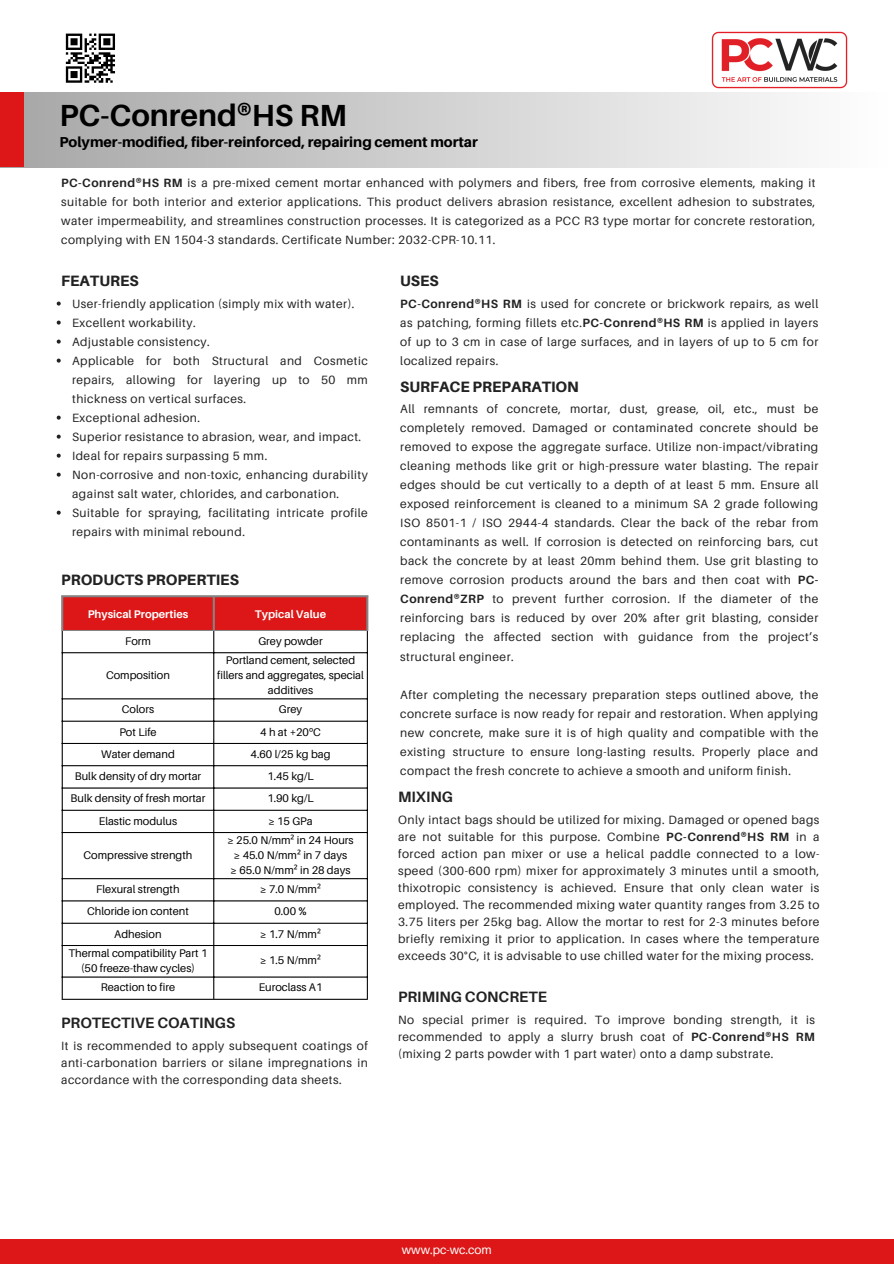
<style>
.page{position:relative;width:894px;height:1264px;background:#fff}
.page>*{position:absolute;margin:0;border:0;box-sizing:border-box;transform-origin:0 0}
.t1{font:700 30.6px "Aileron";color:#000}
.t2{font:800 15px "Aileron";color:#222}
.t3{font:700 15px "Aileron";color:#222}
.t4{font:800 14.4px "Aileron";color:#000}
.t5{font:12px/19px "Aileron";letter-spacing:.04em;color:#222;text-align:justify}
.t6{font:12px "Aileron";color:#fff}
.t7{font:11.1px/14.7px "Aileron";color:#000;text-align:center}
.t8{font:700 11.1px "Aileron";color:#fff}
.s1{font-weight:700}
.s2{font-family:"Noto Sans"}
</style>
<div class="page">
<div style="left:0;top:93px;width:887px;height:74px;background:linear-gradient(to right,#a6a6a6,#fefefe)"></div>
<div style="left:0;top:93px;width:24px;height:74px;background:#dd1717"></div>
<div style="left:63px;top:597px;width:303px;height:33px;background:#dd1717"></div>
<hr style="left:62px;top:631px;width:1px;height:367px;background:#000">
<hr style="left:213px;top:631px;width:1px;height:367px;background:#000">
<hr style="left:367px;top:631px;width:1px;height:367px;background:#000">
<hr style="left:62px;top:652px;width:306px;height:1px;background:#000">
<hr style="left:62px;top:698px;width:306px;height:1px;background:#000">
<hr style="left:62px;top:720px;width:306px;height:1px;background:#000">
<hr style="left:62px;top:743px;width:306px;height:1px;background:#000">
<hr style="left:62px;top:765px;width:306px;height:1px;background:#000">
<hr style="left:62px;top:787px;width:306px;height:1px;background:#000">
<hr style="left:62px;top:809px;width:306px;height:1px;background:#000">
<hr style="left:62px;top:832px;width:306px;height:1px;background:#000">
<hr style="left:62px;top:878px;width:306px;height:1px;background:#000">
<hr style="left:62px;top:900px;width:306px;height:1px;background:#000">
<hr style="left:62px;top:922px;width:306px;height:1px;background:#000">
<hr style="left:62px;top:945px;width:306px;height:1px;background:#000">
<hr style="left:62px;top:976px;width:306px;height:1px;background:#000">
<hr style="left:62px;top:998px;width:306px;height:1px;background:#000">
<hr style="left:63px;top:630px;width:303px;height:1px;background:#848484">
<hr style="left:61px;top:597px;width:2px;height:34px;background:#848484">
<hr style="left:213px;top:597px;width:2px;height:34px;background:#848484">
<hr style="left:366px;top:597px;width:2px;height:34px;background:#848484">
<hr style="left:61px;top:595px;width:307px;height:2px;background:#848484">
<div style="left:0;top:1238px;width:893px;height:25px;background:#dd1717"></div>
<img style="left:711px;top:31px;width:136px;height:58px">
<svg style="left:66px;top:34px;width:49px;height:49px"></svg>
<svg style="left:57px;top:301px;width:4px;height:4px"></svg>
<svg style="left:57px;top:320px;width:4px;height:4px"></svg>
<svg style="left:57px;top:339px;width:4px;height:4px"></svg>
<svg style="left:57px;top:358px;width:4px;height:4px"></svg>
<svg style="left:57px;top:415px;width:4px;height:4px"></svg>
<svg style="left:57px;top:434px;width:4px;height:4px"></svg>
<svg style="left:57px;top:453px;width:4px;height:4px"></svg>
<svg style="left:57px;top:472px;width:4px;height:4px"></svg>
<svg style="left:57px;top:510px;width:4px;height:4px"></svg>
<p class="t1" style="left:59px;top:97px;width:289px">PC-Conrend®HS RM</p>
<h2 class="t4" style="left:59px;top:132px;width:420px">Polymer-modified, fiber-reinforced, repairing cement mortar</h2>
<p class="t5" style="left:61px;top:173px;width:755px"><span class="s1">PC-Conrend®HS RM</span> is a pre-mixed cement mortar enhanced with polymers and fibers, free from corrosive elements, making it suitable for both interior and exterior applications. This product delivers abrasion resistance, excellent adhesion to substrates, water impermeability, and streamlines construction processes. It is categorized as a PCC R3 type mortar for concrete restoration, complying with EN 1504-3 standards. Certificate Number: 2032-CPR-10.11.</p>
<p class="t2" style="left:400px;top:271px;width:40px">USES</p>
<p class="t2" style="left:61px;top:272px;width:79px">FEATURES</p>
<p class="t5" style="left:72px;top:293px;width:284px">User-friendly application (simply mix with water).</p>
<p class="t5" style="left:72px;top:312px;width:125px">Excellent workability.</p>
<p class="t5" style="left:72px;top:331px;width:139px">Adjustable consistency.</p>
<p class="t5" style="left:72px;top:350px;width:297px">Applicable for both Structural and Cosmetic repairs, allowing for layering up to 50 mm thickness on vertical surfaces.</p>
<p class="t5" style="left:72px;top:407px;width:129px">Exceptional adhesion.</p>
<p class="t5" style="left:72px;top:426px;width:290px">Superior resistance to abrasion, wear, and impact.</p>
<p class="t5" style="left:72px;top:445px;width:197px">Ideal for repairs surpassing 5 mm.</p>
<p class="t5" style="left:72px;top:464px;width:297px">Non-corrosive and non-toxic, enhancing durability against salt water, chlorides, and carbonation.</p>
<p class="t5" style="left:72px;top:502px;width:297px">Suitable for spraying, facilitating intricate profile repairs with minimal rebound.</p>
<p class="t5" style="left:400px;top:294px;width:419px"><span class="s1">PC-Conrend®HS RM</span> is used for concrete or brickwork repairs, as well as patching, forming fillets etc.<span class="s1">PC-Conrend®HS RM</span> is applied in layers of up to 3 cm in case of large surfaces, and in layers of up to 5 cm for localized repairs.</p>
<h2 class="t2" style="left:400px;top:377px;width:180px">SURFACE PREPARATION</h2>
<h2 class="t5" style="left:400px;top:399px;width:419px">All remnants of concrete, mortar, dust, grease, oil, etc., must be completely removed. Damaged or contaminated concrete should be removed to expose the aggregate surface. Utilize non-impact/vibrating cleaning methods like grit or high-pressure water blasting. The repair edges should be cut vertically to a depth of at least 5 mm. Ensure all exposed reinforcement is cleaned to a minimum SA 2 grade following ISO 8501-1 / ISO 2944-4 standards. Clear the back of the rebar from contaminants as well. If corrosion is detected on reinforcing bars, cut back the concrete by at least 20mm behind them. Use grit blasting to remove corrosion products around the bars and then coat with <span class="s1">PC-Conrend®ZRP</span> to prevent further corrosion. If the diameter of the reinforcing bars is reduced by over 20% after grit blasting, consider replacing the affected section with guidance from the project’s structural engineer.</h2>
<p class="t5" style="left:400px;top:684px;width:419px">After completing the necessary preparation steps outlined above, the concrete surface is now ready for repair and restoration. When applying new concrete, make sure it is of high quality and compatible with the existing structure to ensure long-lasting results. Properly place and compact the fresh concrete to achieve a smooth and uniform finish.</p>
<p class="t2" style="left:61px;top:571px;width:179px">PRODUCTS PROPERTIES</p>
<p class="t8" style="left:88px;top:607px;width:102px">Physical Properties</p>
<p class="t8" style="left:255px;top:607px;width:73px">Typical Value</p>
<h1 class="t7" style="left:125px;top:633px;width:27px">Form</h1>
<h3 class="t7" style="left:258px;top:633px;width:66px">Grey powder</h3>
<p class="t7" style="left:106px;top:667px;width:65px">Composition</p>
<h2 class="t7" style="left:217px;top:653px;width:148px">Portland cement, selected fillers and aggregates, special additives</h2>
<p class="t7" style="left:122px;top:701px;width:34px">Colors</p>
<p class="t7" style="left:279px;top:701px;width:25px">Grey</p>
<p class="t7" style="left:119px;top:724px;width:39px">Pot Life</p>
<p class="t7" style="left:260px;top:724px;width:62px">4 h at +20<span class="s2">º</span>C</p>
<p class="t7" style="left:101px;top:746px;width:75px">Water demand</p>
<p class="t7" style="left:250px;top:746px;width:81px">4.60 l/25 kg bag</p>
<p class="t7" style="left:75px;top:768px;width:128px">Bulk density of dry mortar</p>
<p class="t7" style="left:267px;top:768px;width:48px">1.45 kg/L</p>
<p class="t7" style="left:70px;top:791px;width:136px">Bulk density of fresh mortar</p>
<h2 class="t7" style="left:267px;top:791px;width:48px">1.90 kg/L</h2>
<p class="t7" style="left:99px;top:813px;width:80px">Elastic modulus</p>
<p class="t7" style="left:268px;top:813px;width:46px">≥ 15 GPa</p>
<p class="t7" style="left:83px;top:847px;width:110px">Compressive strength</p>
<h2 class="t3" style="left:398px;top:787px;width:56px">MIXING</h2>
<p class="t5" style="left:398px;top:811px;width:422px;line-height:17px">Only intact bags should be utilized for mixing. Damaged or opened bags are not suitable for this purpose. Combine <span class="s1">PC-Conrend®HS RM</span> in a forced action pan mixer or use a helical paddle connected to a low&shy;speed (300-600 rpm) mixer for approximately 3 minutes until a smooth, thixotropic consistency is achieved. Ensure that only clean water is employed. The recommended mixing water quantity ranges from 3.25 to 3.75 liters per 25kg bag. Allow the mortar to rest for 2-3 minutes before briefly remixing it prior to application. In cases where the temperature exceeds 30°C, it is advisable to use chilled water for the mixing process.</p>
<p class="t7" style="left:227px;top:832px;width:128px">≥ 25.0 N/mm<span class="s2">²</span> in 24 Hours</p>
<p class="t7" style="left:234px;top:847px;width:115px">≥ 45.0 N/mm<span class="s2">²</span> in 7 days</p>
<p class="t7" style="left:230px;top:862px;width:121px">≥ 65.0 N/mm<span class="s2">²</span> in 28 days</p>
<p class="t7" style="left:96px;top:881px;width:85px">Flexural strength</p>
<p class="t7" style="left:260px;top:881px;width:62px">≥ 7.0 N/mm<span class="s2">²</span></p>
<p class="t7" style="left:87px;top:903px;width:103px">Chloride ion content</p>
<p class="t7" style="left:274px;top:903px;width:34px">0.00 %</p>
<p class="t7" style="left:114px;top:926px;width:49px">Adhesion</p>
<p class="t7" style="left:260px;top:926px;width:62px">≥ 1.7 N/mm<span class="s2">²</span></p>
<p class="t7" style="left:68px;top:945px;width:140px">Thermal compatibility Part 1 (50 freeze-thaw cycles)</p>
<p class="t7" style="left:260px;top:953px;width:62px">≥ 1.5 N/mm<span class="s2">²</span></p>
<p class="t7" style="left:101px;top:979px;width:76px">Reaction to fire</p>
<p class="t7" style="left:258px;top:979px;width:65px">Euroclass A1</p>
<p class="t3" style="left:398px;top:987px;width:150px">PRIMING CONCRETE</p>
<p class="t5" style="left:398px;top:1011px;width:418px;line-height:17px">No special primer is required. To improve bonding strength, it is recommended to apply a slurry brush coat of <span class="s1">PC-Conrend®HS RM </span>(mixing 2 parts powder with 1 part water) onto a damp substrate.</p>
<h2 class="t3" style="left:61px;top:1013px;width:175px">PROTECTIVE COATINGS</h2>
<p class="t5" style="left:61px;top:1037px;width:308px;line-height:17px">It is recommended to apply subsequent coatings of anti-carbonation barriers or silane impregnations in accordance with the corresponding data sheets.</p>
<p class="t6" style="left:402px;top:1242px;width:91px">www.pc-wc.com</p>
</div>
